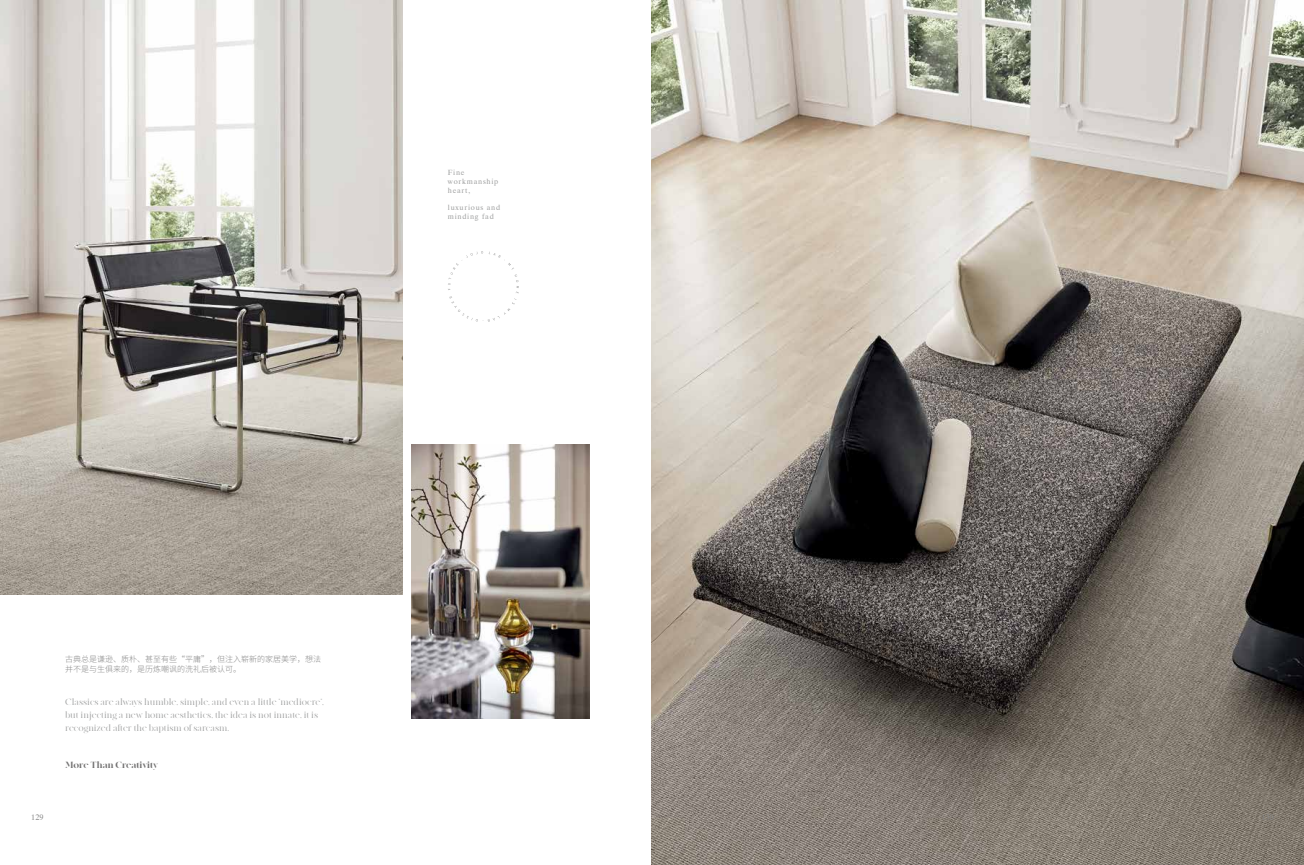
<style>
.page{position:relative;width:1304px;height:865px;background:#fff}
.page>*{position:absolute;margin:0;border:0;box-sizing:border-box;transform-origin:0 0}
.t1{font:9px/13px "MADE Canvas";color:#9fa0a0}
.t2{font:900 9px "MADE Canvas";color:#727171}
.t3{font:300 8px/10px "Source Han Sans CN";color:#898989}
.t4{font:8px "Dutch 801 BT";letter-spacing:.025em;color:#898989}
.t5{font:7.5px/8.7px "Dutch 801 BT";letter-spacing:.1em;color:#9fa0a0}
</style>
<div class="page">
<img style="left:652px;top:0;width:652px;height:865px">
<img style="left:0;top:0;width:402px;height:594px">
<img style="left:411px;top:444px;width:179px;height:274px">
<svg style="left:448px;top:251px;width:71px;height:71px"></svg>
<p class="t5" style="left:448px;top:168px;width:52px">Fine workmanship heart,</p>
<p class="t5" style="left:448px;top:203px;width:54px">luxurious and minding fad</p>
<p class="t3" style="left:65px;top:654px;width:257px">古典总是谦逊、质朴、甚至有些“平庸”，但注入崭新的家居美学，想法并不是与生俱来的，是历炼嘲讽的洗礼后被认可。</p>
<p class="t1" style="left:65px;top:696px;width:260px">Classics are always humble, simple, and even a little "mediocre", but injecting a new home aesthetics, the idea is not innate, it is recognized after the baptism of sarcasm.</p>
<p class="t2" style="left:65px;top:759px;width:94px">More Than Creativity</p>
<p class="t4" style="left:31px;top:812px;width:14px">129</p>
<p class="t4" style="left:1261px;top:812px;width:14px">130</p>
</div>
